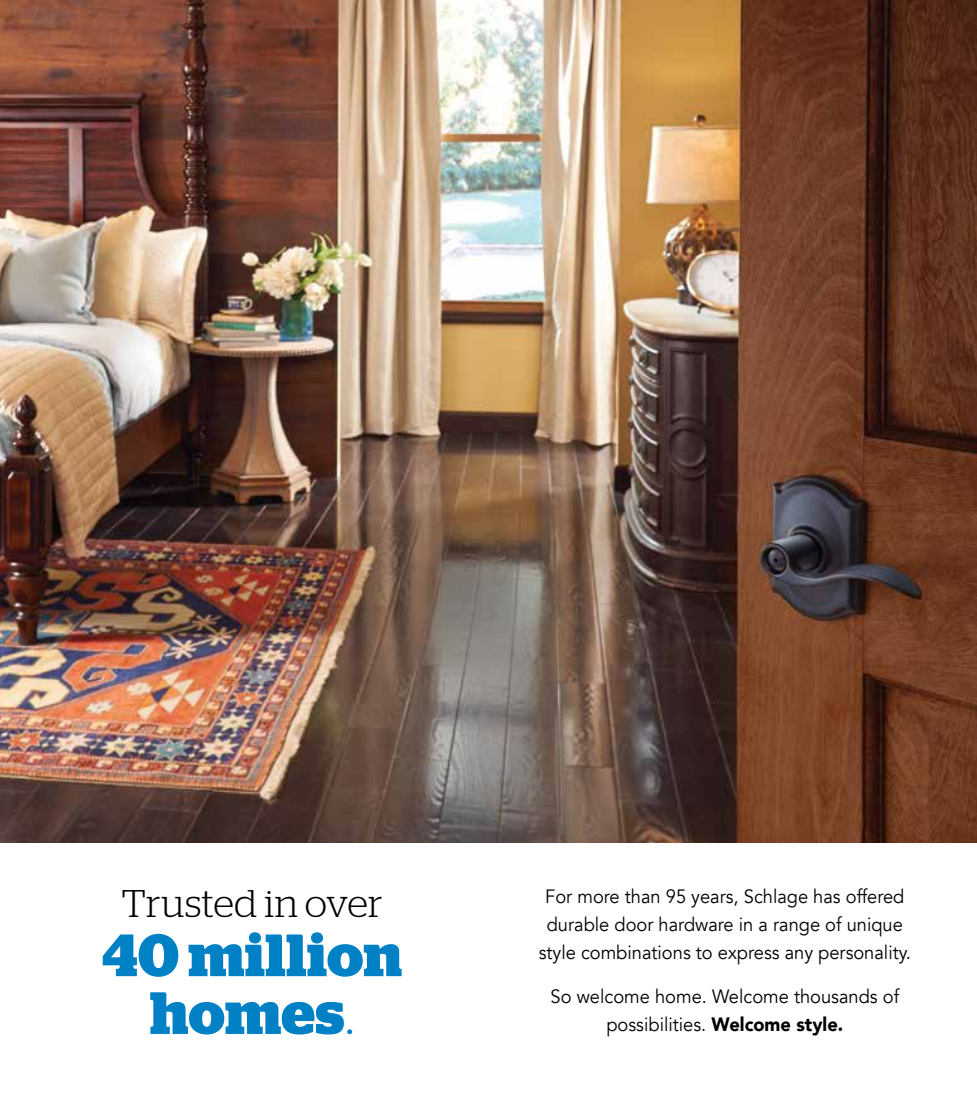
<style>
.page{position:relative;width:977px;height:1103px;background:#fff}
.page>*{position:absolute;margin:0;border:0;box-sizing:border-box;transform-origin:0 0}
.t1{font:700 59.5px/57.8px "Stag";letter-spacing:.01em;color:#0081c6;text-align:center}
.t2{font:300 38.5px "Stag";letter-spacing:.005em;color:#000}
.t3{font:19.25px/28px "Avenir";color:#000;text-align:center;scale:.95 1}
.s1{font-weight:300}
.s2{font-weight:900}
</style>
<div class="page">
<img style="left:0;top:0;width:976px;height:842px">
<h2 class="t2" style="left:122px;top:881px;width:262px">Trusted in over</h2>
<h1 class="t1" style="left:102px;top:926px;width:301px">40 million homes<span class="s1">.</span></h1>
<p class="t3" style="left:538px;top:882px;width:393px">For more than 95 years, Schlage has offered durable door hardware in a range of unique style combinations to express any personality.</p>
<p class="t3" style="left:550px;top:982px;width:368px">So welcome home. Welcome thousands of possibilities. <span class="s2">Welcome style.</span></p>
</div>
